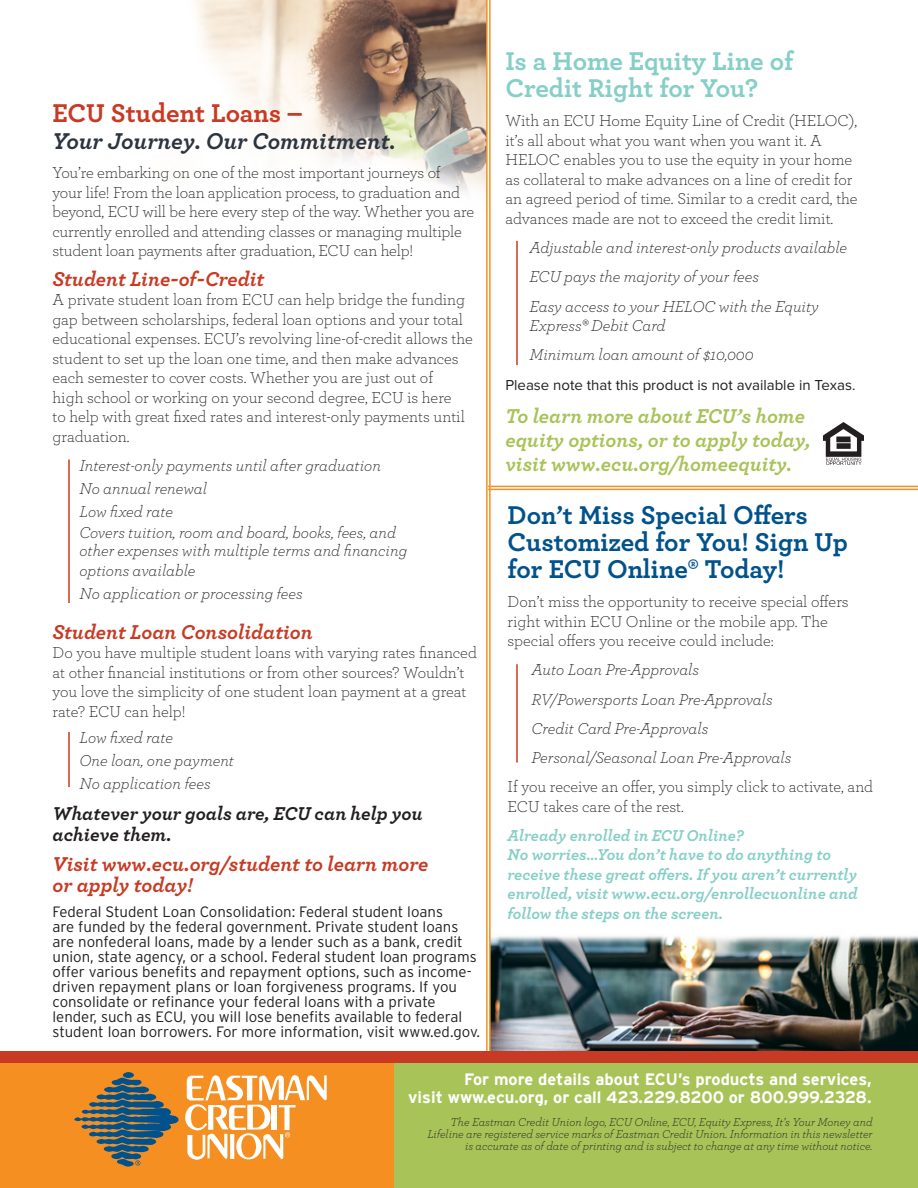
<style>
.page{position:relative;width:918px;height:1188px;background:#fff}
.page>*{position:absolute;margin:0;border:0;box-sizing:border-box;transform-origin:0 0}
.Headlines{font:700 27px/27px "Archer";color:#00528c}
.Headlines-2{font:700 27px/27px "Archer";color:#86cfc7}
.Headlines-3{font:700 27px "Archer";color:#c83a23}
.Headlines-4{font:italic 700 24px "Archer";color:#2c343e}
.NewsBrief_Headlines{font:italic 700 21px/24px "Archer";color:#a8c357}
.NewsBrief_Headlines-2{font:italic 700 21px/21px "Archer";color:#c83a23}
.Body_Copy{font:italic 700 21px "Archer";color:#c83a23}
.Body_Copy-2{font:italic 700 19.5px/21px "Archer";color:#231f20}
.Body_Copy-3{font:300 16.5px/19.5px "Archer";letter-spacing:-.005em;color:#231f20}
.Body_Copy-4{font:italic 300 16.5px/18px "Archer";color:#231f20}
.Body_Copy-5{font:italic 700 16.5px/19.5px "Archer";color:#86cfc7}
.t1{font:700 16.5px/18px "Interstate";color:#fff;text-align:right}
.Body_Copy-6{font:300 15px/15px "Interstate";color:#231f20}
.Body_Copy-7{font:15px "Proxima Nova";color:#231f20}
.t2{font:italic 300 12px/12px "Archer";color:#231f20;text-align:right}
</style>
<div class="page">
<img style="left:491px;top:936px;width:427px;height:115px">
<img style="left:195px;top:0;width:291px;height:193px">
<div style="left:0;top:1057px;width:918px;height:131px;background:#a8c357"></div>
<div style="left:0;top:1057px;width:393px;height:131px;background:#f68f22"></div>
<div style="left:123px;top:1072px;width:11px;height:6px;background:#00528c;border-radius:50%"></div>
<svg style="left:185px;top:1075px;width:142px;height:85px"></svg>
<svg style="left:74px;top:1078px;width:105px;height:89px"></svg>
<div style="left:0;top:1051px;width:918px;height:12px;background:#c83a23"></div>
<hr style="left:489px;top:0;width:2px;height:1051px;background:#f68f22">
<hr style="left:486px;top:0;width:2px;height:1051px;background:#f68f22">
<hr style="left:488px;top:489px;width:430px;height:1px;background:#f68f22">
<hr style="left:488px;top:486px;width:430px;height:1px;background:#f68f22">
<hr style="left:68px;top:460px;width:2px;height:143px;background:#c83a23">
<hr style="left:516px;top:241px;width:2px;height:124px;background:#c83a23">
<hr style="left:516px;top:664px;width:2px;height:99px;background:#c83a23">
<hr style="left:68px;top:732px;width:2px;height:55px;background:#c83a23">
<img style="left:823px;top:422px;width:40px;height:43px">
<p class="Headlines-3" style="left:52px;top:92px;width:252px">ECU Student Loans –</p>
<p class="Headlines-4" style="left:52px;top:122px;width:345px">Your Journey. Our Commitment.</p>
<p class="Body_Copy-3" style="left:52px;top:162px;width:423px">You’re embarking on one of the most important journeys of your life! From the loan application process, to graduation and beyond, ECU will be here every step of the way. Whether you are currently enrolled and attending classes or managing multiple student loan payments after graduation, ECU can help!</p>
<p class="NewsBrief_Headlines-2" style="left:52px;top:266px;width:213px">Student Line-of-Credit</p>
<p class="Body_Copy-3" style="left:52px;top:289px;width:422px">A private student loan from ECU can help bridge the funding gap between scholarships, federal loan options and your total educational expenses. ECU’s revolving line-of-credit allows the student to set up the loan one time, and then make advances each semester to cover costs. Whether you are just out of<br>high school or working on your second degree, ECU is here<br>to help with great fixed rates and interest-only payments until graduation.</p>
<p class="Body_Copy-4" style="left:80px;top:455px;width:303px">Interest-only payments until after graduation</p>
<p class="Body_Copy-4" style="left:80px;top:478px;width:129px">No annual renewal</p>
<p class="Body_Copy-4" style="left:80px;top:501px;width:95px">Low fixed rate</p>
<p class="Body_Copy-4" style="left:80px;top:523px;width:329px">Covers tuition, room and board, books, fees, and other expenses with multiple terms and financing</p>
<p class="Body_Copy-4" style="left:80px;top:560px;width:118px">options available</p>
<p class="Body_Copy-4" style="left:80px;top:583px;width:225px">No application or processing fees</p>
<p class="Body_Copy" style="left:52px;top:615px;width:262px">Student Loan Consolidation</p>
<p class="Body_Copy-3" style="left:52px;top:642px;width:426px">Do you have multiple student loans with varying rates financed at other financial institutions or from other sources? Wouldn’t you love the simplicity of one student loan payment at a great rate? ECU can help!</p>
<p class="Body_Copy-4" style="left:80px;top:727px;width:95px">Low fixed rate</p>
<p class="Body_Copy-4" style="left:80px;top:750px;width:156px">One loan, one payment</p>
<p class="Body_Copy-4" style="left:80px;top:773px;width:133px">No application fees</p>
<p class="Body_Copy-2" style="left:52px;top:801px;width:372px">Whatever your goals are, ECU can help you achieve them.</p>
<p class="NewsBrief_Headlines-2" style="left:52px;top:852px;width:377px">Visit www.ecu.org/student to learn more or apply today!</p>
<p class="Body_Copy-6" style="left:52px;top:904px;width:429px">Federal Student Loan Consolidation: Federal student loans<br>are funded by the federal government. Private student loans are nonfederal loans, made by a lender such as a bank, credit union, state agency, or a school. Federal student loan programs offer various benefits and repayment options, such as income&shy;driven repayment plans or loan forgiveness programs. If you consolidate or refinance your federal loans with a private lender, such as ECU, you will lose benefits available to federal student loan borrowers. For more information, visit www.ed.gov.</p>
<p class="Headlines-2" style="left:505px;top:46px;width:289px">Is a Home Equity Line of<br>Credit Right for You?</p>
<p class="Body_Copy-3" style="left:505px;top:111px;width:354px">With an ECU Home Equity Line of Credit (HELOC), it’s all about what you want when you want it. A HELOC enables you to use the equity in your home as collateral to make advances on a line of credit for an agreed period of time. Similar to a credit card, the advances made are not to exceed the credit limit.</p>
<p class="Body_Copy-4" style="left:529px;top:238px;width:319px">Adjustable and interest-only products available</p>
<p class="Body_Copy-4" style="left:529px;top:267px;width:231px">ECU pays the majority of your fees</p>
<p class="Body_Copy-4" style="left:529px;top:296px;width:291px;line-height:19.5px">Easy access to your HELOC with the Equity<br>Express® Debit Card</p>
<p class="Body_Copy-4" style="left:529px;top:345px;width:226px">Minimum loan amount of $10,000</p>
<p class="Body_Copy-7" style="left:505px;top:378px;width:352px">Please note that this product is not available in Texas.</p>
<p class="NewsBrief_Headlines" style="left:505px;top:403px;width:307px">To learn more about ECU’s home equity options, or to apply today, visit www.ecu.org/homeequity.</p>
<p class="Headlines" style="left:508px;top:500px;width:342px">Don’t Miss Special Offers<br>Customized for You! Sign Up for ECU Online® Today!</p>
<p class="Body_Copy-3" style="left:508px;top:591px;width:343px">Don’t miss the opportunity to receive special offers right within ECU Online or the mobile app. The special offers you receive could include:</p>
<p class="Body_Copy-4" style="left:532px;top:660px;width:169px">Auto Loan Pre-Approvals</p>
<p class="Body_Copy-4" style="left:532px;top:689px;width:242px">RV/Powersports Loan Pre-Approvals</p>
<p class="Body_Copy-4" style="left:532px;top:718px;width:178px">Credit Card Pre-Approvals</p>
<p class="Body_Copy-4" style="left:532px;top:748px;width:261px">Personal/Seasonal Loan Pre-Approvals</p>
<p class="Body_Copy-3" style="left:508px;top:776px;width:367px">If you receive an offer, you simply click to activate, and<br>ECU takes care of the rest.</p>
<p class="Body_Copy-5" style="left:508px;top:824px;width:352px">Already enrolled in ECU Online?<br>No worries…You don’t have to do anything to receive these great offers. If you aren’t currently enrolled, visit www.ecu.org/enrollecuonline and follow the steps on the screen.</p>
<p class="t1" style="left:408px;top:1070px;width:465px">For more details about ECU’s products and services,<br>visit www.ecu.org, or call 423.229.8200 or 800.999.2328.</p>
<p class="t2" style="left:428px;top:1116px;width:447px">The Eastman Credit Union logo, ECU Online, ECU, Equity Express, It’s Your Money and<br>Lifeline are registered service marks of Eastman Credit Union. Information in this newsletter is accurate as of date of printing and is subject to change at any time without notice.</p>
</div>
